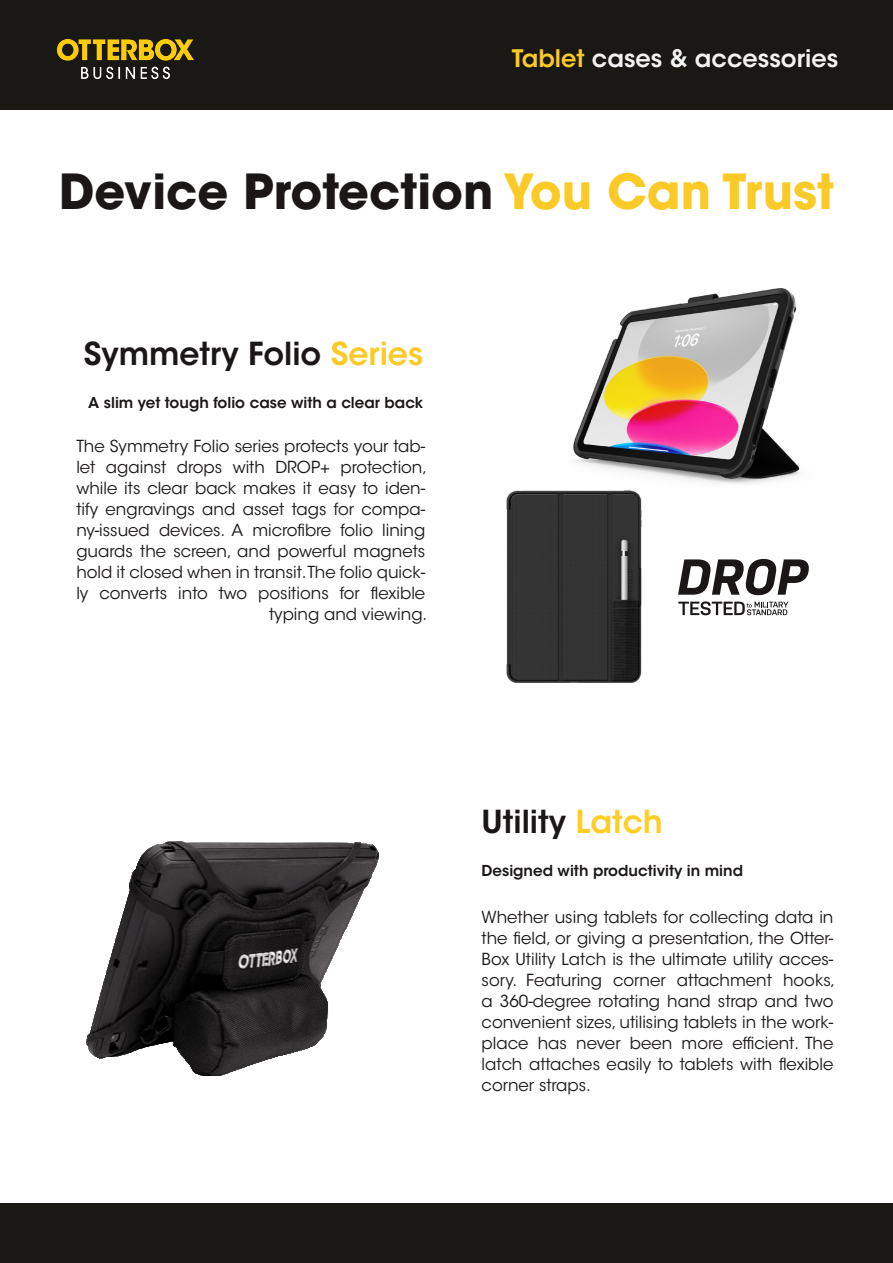
<style>
.page{position:relative;width:893px;height:1263px;background:#fff}
.page>*{position:absolute;margin:0;border:0;box-sizing:border-box;transform-origin:0 0}
.t1{font:700 48px "ITC Avant Garde Std";color:#1b1717}
.t2{font:600 31.5px "ITC Avant Garde Std";color:#1b1717}
.t3{font:600 24px "ITC Avant Garde Std";color:#f3f3f3}
.t4{font:16.5px/21px "ITC Avant Garde Std";color:#1b1717;text-align:right}
.t5{font:600 15px "ITC Avant Garde Std";color:#1b1717}
.s1{color:#fbca27}
.s2{color:#fecd26}
</style>
<div class="page">
<div style="left:0;top:0;width:893px;height:109px;background:#1a1814"></div>
<img style="left:56px;top:39px;width:138px;height:40px">
<div style="left:0;top:1203px;width:893px;height:60px;background:#1a1814"></div>
<svg style="left:678px;top:559px;width:131px;height:36px"></svg>
<svg style="left:678px;top:601px;width:110px;height:14px"></svg>
<img style="left:573px;top:288px;width:228px;height:196px">
<img style="left:506px;top:491px;width:136px;height:191px">
<img style="left:86px;top:841px;width:293px;height:235px">
<p class="t3" style="left:512px;top:43px;width:328px"><span class="s1">Tablet</span> cases &amp; accessories</p>
<p class="t1" style="left:59px;top:160px;width:776px">Device Protection <span class="s1">You Can Trust</span></p>
<p class="t2" style="left:84px;top:333px;width:341px">Symmetry Folio <span class="s1">Series</span></p>
<p class="t5" style="left:88px;top:393px;width:336px">A slim yet tough folio case with a clear back</p>
<p class="t4" style="left:76px;top:435px;width:352px">The Symmetry Folio series protects your tab&shy;let against drops with DROP+ protection, while its clear back makes it easy to iden&shy;tify engravings and asset tags for compa&shy;ny-issued devices. A microfibre folio lining guards the screen, and powerful magnets hold it closed when in transit.The folio quick&shy;ly converts into two positions for flexible typing and viewing.</p>
<p class="t2" style="left:482px;top:801px;width:183px">Utility <span class="s2">Latch</span></p>
<p class="t5" style="left:482px;top:861px;width:263px">Designed with productivity in mind</p>
<p class="t4" style="left:482px;top:907px;width:355px;text-align:justify">Whether using tablets for collecting data in the field, or giving a presentation, the Otter-Box Utility Latch is the ultimate utility acces&shy;sory. Featuring corner attachment hooks, a 360-degree rotating hand strap and two convenient sizes, utilising tablets in the work&shy;place has never been more efficient. The latch attaches easily to tablets with flexible corner straps.</p>
</div>
